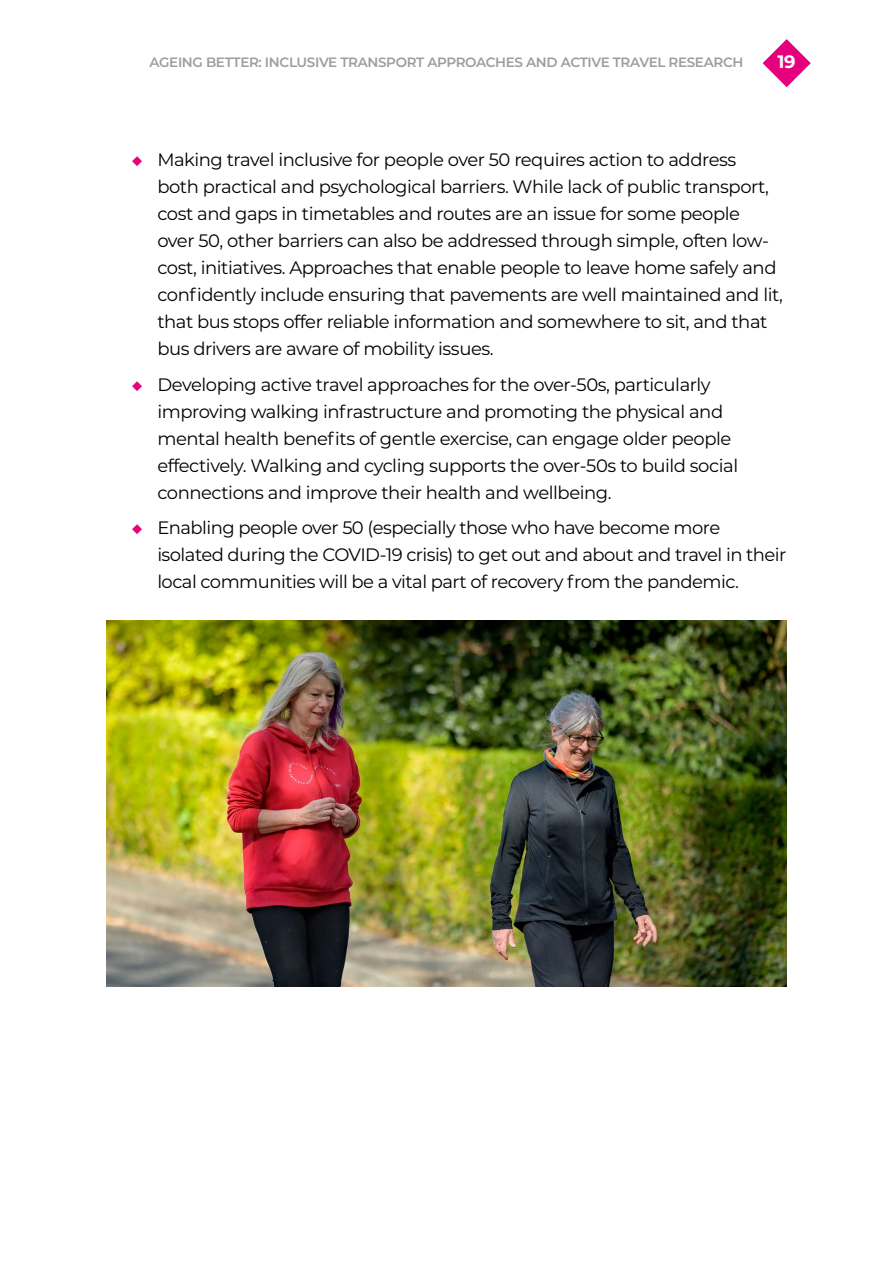
<style>
.page{position:relative;width:893px;height:1263px;background:#fff}
.page>*{position:absolute;margin:0;border:0;box-sizing:border-box;transform-origin:0 0}
._3_0-Bullet-01{font:18px/27px "Montserrat";letter-spacing:-.025em;color:#000}
.t1{font:700 18px "Montserrat";color:#fff}
.t2{font:600 13.5px "Montserrat";letter-spacing:-.025em;color:#9d9d9c}
.s1{font-weight:700;color:#e6007d}
</style>
<div class="page">
<img style="left:106px;top:621px;width:681px;height:365px">
<svg style="left:763px;top:39px;width:48px;height:48px"></svg>
<p class="t2" style="left:150px;top:53px;width:595px">AGEING BETTER: INCLUSIVE TRANSPORT APPROACHES AND ACTIVE TRAVEL RESEARCH</p>
<p class="t1" style="left:778px;top:49px;width:20px">19</p>
<h2 class="_3_0-Bullet-01" style="left:157px;top:146px;width:627px;text-indent:-26px"><span class="s1">◆</span> Making travel inclusive for people over 50 requires action to address<br>both practical and psychological barriers. While lack of public transport, cost and gaps in timetables and routes are an issue for some people<br>over 50, other barriers can also be addressed through simple, often low&shy;cost, initiatives. Approaches that enable people to leave home safely and confidently include ensuring that pavements are well maintained and lit, that bus stops offer reliable information and somewhere to sit, and that bus drivers are aware of mobility issues.</h2>
<h2 class="_3_0-Bullet-01" style="left:157px;top:370px;width:582px;text-indent:-26px"><span class="s1">◆</span> Developing active travel approaches for the over-50s, particularly improving walking infrastructure and promoting the physical and mental health benefits of gentle exercise, can engage older people effectively. Walking and cycling supports the over-50s to build social connections and improve their health and wellbeing.</h2>
<h2 class="_3_0-Bullet-01" style="left:157px;top:514px;width:631px;text-indent:-26px"><span class="s1">◆</span> Enabling people over 50 (especially those who have become more isolated during the COVID-19 crisis) to get out and about and travel in their local communities will be a vital part of recovery from the pandemic.</h2>
</div>
